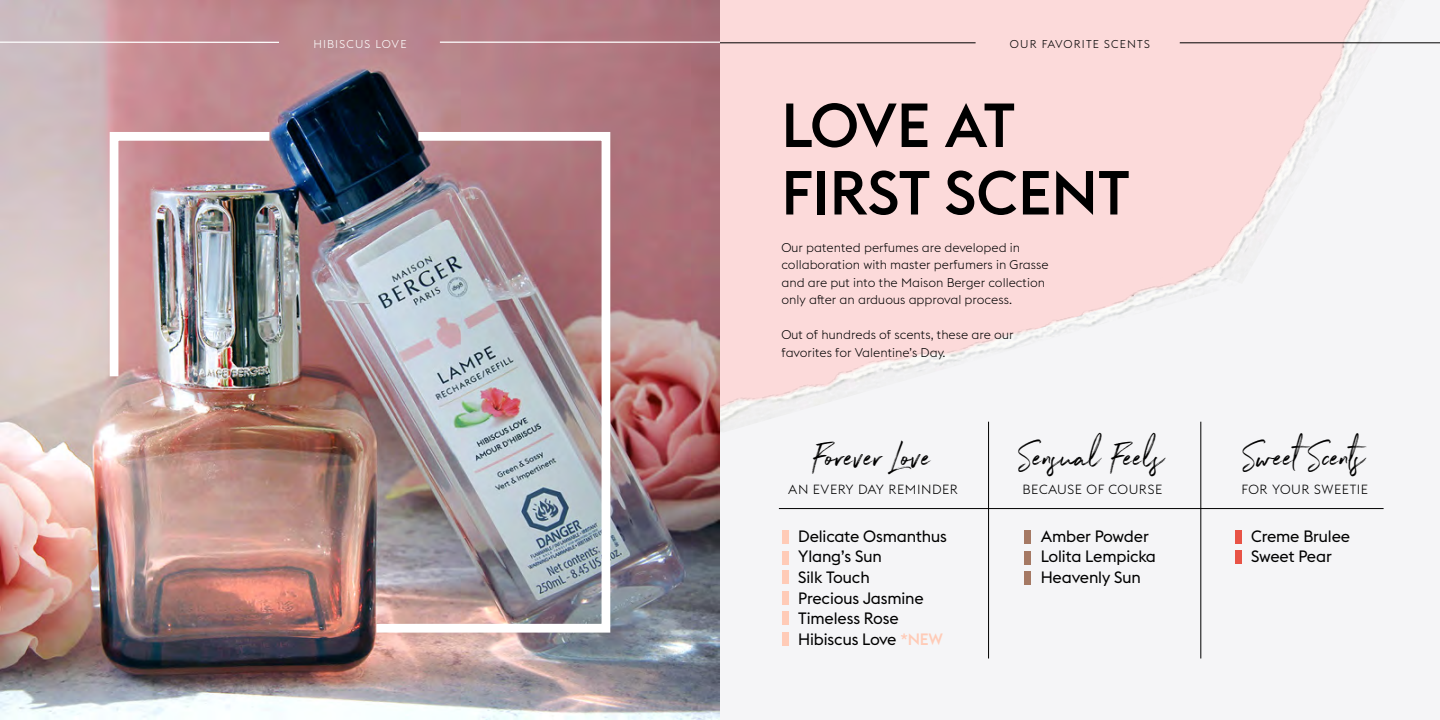
<style>
.page{position:relative;width:1440px;height:720px;background:#f5f5f7}
.page>*{position:absolute;margin:0;border:0;box-sizing:border-box;transform-origin:0 0}
.t1{font:500 61.25px/67.5px "Euclid Flex";color:#000}
.t2{font:38.75px "Northwell";color:#000}
.t3{font:16.25px/20.6px "Euclid Flex";letter-spacing:-.01em;color:#000}
.t4{font:300 13.12px "Euclid Flex";letter-spacing:.04em;color:#000}
.t5{font:300 12.5px/17.5px "Euclid Flex";color:#000}
.t6{font:300 11.25px "Euclid Flex";letter-spacing:.1em;color:#000101}
.t7{font:300 11.25px "Euclid Flex";letter-spacing:.1em;color:#fff}
.s1{font-weight:500;color:#ffcbb7}
</style>
<div class="page">
<svg style="left:720px;top:0;width:481px;height:464px;background:#fbdcdd"></svg>
<img style="left:720px;top:249px;width:486px;height:184px">
<hr style="left:720px;top:42px;width:256px;height:1px;background:#000">
<div style="left:782px;top:530px;width:7px;height:14px;background:#ffcbb7"></div>
<div style="left:782px;top:570px;width:7px;height:14px;background:#ffcbb7"></div>
<div style="left:782px;top:611px;width:7px;height:14px;background:#ffcbb7"></div>
<div style="left:782px;top:551px;width:7px;height:13px;background:#ffcbb7"></div>
<div style="left:782px;top:591px;width:7px;height:13px;background:#ffcbb7"></div>
<div style="left:1024px;top:530px;width:7px;height:14px;background:#a57964"></div>
<div style="left:1024px;top:571px;width:7px;height:14px;background:#a57964"></div>
<div style="left:1024px;top:551px;width:7px;height:13px;background:#a57964"></div>
<div style="left:1235px;top:530px;width:7px;height:14px;background:#e85346"></div>
<div style="left:1235px;top:550px;width:7px;height:14px;background:#e85346"></div>
<div style="left:782px;top:633px;width:7px;height:13px;background:#ffcbb7"></div>
<hr style="left:1201px;top:422px;width:1px;height:236px;background:#000">
<hr style="left:988px;top:422px;width:1px;height:236px;background:#000">
<hr style="left:779px;top:508px;width:605px;height:1px;background:#000">
<img style="left:0;top:0;width:720px;height:720px">
<img style="left:1201px;top:0;width:204px;height:284px">
<img style="left:368px;top:128px;width:247px;height:509px">
<img style="left:105px;top:128px;width:173px;height:257px">
<hr style="left:0;top:42px;width:279px;height:1px;background:#fff">
<hr style="left:440px;top:42px;width:280px;height:1px;background:#fff">
<hr style="left:1180px;top:42px;width:260px;height:1px;background:#000">
<p class="t7" style="left:313px;top:37px;width:95px">HIBISCUS LOVE</p>
<p class="t6" style="left:1010px;top:37px;width:142px">OUR FAVORITE SCENTS</p>
<h1 class="t1" style="left:781px;top:92px;width:350px">LOVE AT<br>FIRST SCENT</h1>
<p class="t5" style="left:781px;top:239px;width:269px">Our patented perfumes are developed in collaboration with master perfumers in Grasse and are put into the Maison Berger collection only after an arduous approval process.</p>
<p class="t5" style="left:781px;top:326px;width:234px">Out of hundreds of scents, these are our favorites for Valentine’s Day.</p>
<h2 class="t2" style="left:814px;top:429px;width:120px">Forever Love</h2>
<p class="t4" style="left:788px;top:481px;width:171px">AN EVERY DAY REMINDER</p>
<h2 class="t2" style="left:1020px;top:429px;width:146px">Sensual Feels</h2>
<p class="t4" style="left:1023px;top:481px;width:141px">BECAUSE OF COURSE</p>
<h2 class="t2" style="left:1245px;top:429px;width:122px">Sweet Scents</h2>
<p class="t4" style="left:1242px;top:481px;width:128px">FOR YOUR SWEETIE</p>
<h3 class="t3" style="left:798px;top:526px;width:150px">Delicate Osmanthus<br>Ylang’s Sun<br>Silk Touch<br>Precious Jasmine<br>Timeless Rose<br>Hibiscus Love <span class="s1">*NEW</span></h3>
<h3 class="t3" style="left:1041px;top:526px;width:117px">Amber Powder<br>Lolita Lempicka<br>Heavenly Sun</h3>
<h3 class="t3" style="left:1251px;top:526px;width:101px">Creme Brulee<br>Sweet Pear</h3>
</div>
